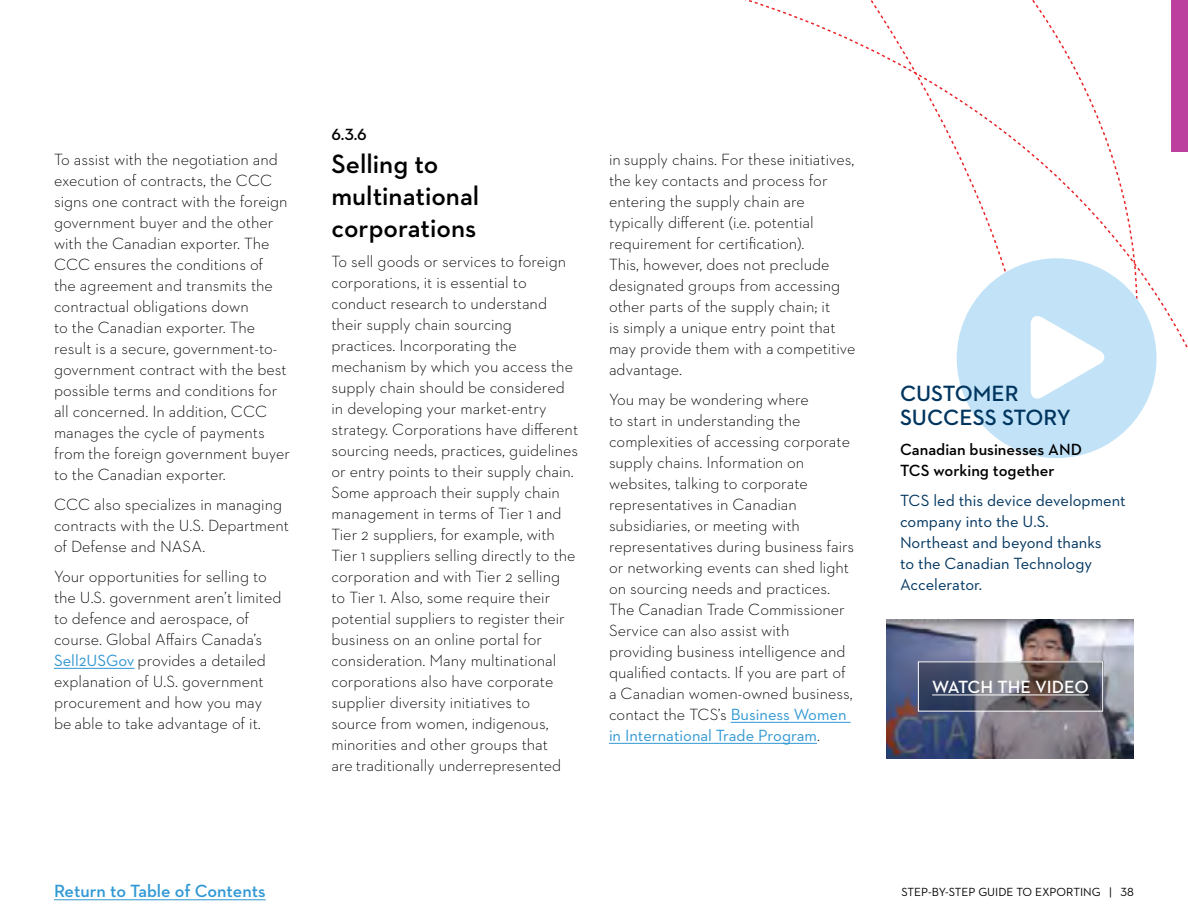
<style>
.page{position:relative;width:1188px;height:918px;background:#fff}
.page>*{position:absolute;margin:0;border:0;box-sizing:border-box;transform-origin:0 0}
.t1{font:600 27px/32.2px "Neutraface 2 Text";color:#000}
.t2{font:600 22.5px/24px "Neutraface 2 Text";color:#00355f}
.t3{font:600 18px "Neutraface 2 Text";letter-spacing:-.005em;color:#3098d4}
.t4{font:600 18px "Neutraface 2 Text";color:#fff}
.t5{font:300 16.5px/21px "Neutraface 2 Text";color:#000}
.t6{font:16.5px/21px "Neutraface 2 Text";color:#00355f}
.t7{font:600 16.5px/21px "Neutraface 2 Text";color:#000}
.t8{font:12px "Neutraface 2 Text";color:#000}
.s1{font-weight:400;color:#3098d4}
</style>
<div class="page">
<hr style="left:54px;top:900px;width:212px;height:1px;background:#3098d4">
<svg style="left:818px;top:0;width:164px;height:325px"></svg>
<svg style="left:982px;top:0;width:206px;height:351px"></svg>
<div style="left:1172px;top:0;width:16px;height:152px;background:#bc419f"></div>
<hr style="left:54px;top:668px;width:81px;height:1px;background:#3098d4">
<hr style="left:731px;top:722px;width:120px;height:1px;background:#3098d4">
<hr style="left:609px;top:743px;width:208px;height:1px;background:#3098d4">
<div style="left:957px;top:258px;width:200px;height:200px;background:#c2e3f7;border-radius:50%"></div>
<svg style="left:1031px;top:316px;width:74px;height:83px"></svg>
<img style="left:886px;top:619px;width:248px;height:139px">
<svg style="left:920px;top:664px;width:181px;height:46px;background:#5c5c67"></svg>
<hr style="left:932px;top:695px;width:157px;height:1px;background:#fff">
<div style="left:918px;top:662px;width:185px;height:50px;border:1px solid #fff"></div>
<p class="t5" style="left:54px;top:149px;width:238px">To assist with the negotiation and execution of contracts, the CCC signs one contract with the foreign government buyer and the other with the Canadian exporter. The<br>CCC ensures the conditions of<br>the agreement and transmits the contractual obligations down<br>to the Canadian exporter. The result is a secure, government-to&shy;government contract with the best possible terms and conditions for all concerned. In addition, CCC manages the cycle of payments from the foreign government buyer to the Canadian exporter.</p>
<p class="t5" style="left:54px;top:494px;width:237px">CCC also specializes in managing contracts with the U.S. Department of Defense and NASA.</p>
<p class="t5" style="left:54px;top:566px;width:229px">Your opportunities for selling to the U.S. government aren’t limited to defence and aerospace, of course. Global Affairs Canada’s<br><span class="s1">Sell2USGov</span> provides a detailed explanation of U.S. government procurement and how you may be able to take advantage of it.</p>
<p class="t7" style="left:331px;top:124px;width:37px">6.3.6</p>
<h1 class="t1" style="left:332px;top:147px;width:149px">Selling to multinational corporations</h1>
<p class="t5" style="left:332px;top:251px;width:248px">To sell goods or services to foreign corporations, it is essential to conduct research to understand their supply chain sourcing practices. Incorporating the mechanism by which you access the supply chain should be considered in developing your market-entry strategy. Corporations have different sourcing needs, practices, guidelines or entry points to their supply chain.<br>Some approach their supply chain management in terms of Tier 1 and Tier 2 suppliers, for example, with Tier 1 suppliers selling directly to the corporation and with Tier 2 selling to Tier 1. Also, some require their potential suppliers to register their business on an online portal for consideration. Many multinational corporations also have corporate supplier diversity initiatives to source from women, indigenous, minorities and other groups that<br>are traditionally underrepresented</p>
<p class="t5" style="left:609px;top:149px;width:248px">in supply chains. For these initiatives, the key contacts and process for entering the supply chain are typically different (i.e. potential requirement for certification).<br>This, however, does not preclude designated groups from accessing other parts of the supply chain; it<br>is simply a unique entry point that may provide them with a competitive advantage.</p>
<p class="t5" style="left:609px;top:389px;width:247px">You may be wondering where<br>to start in understanding the complexities of accessing corporate supply chains. Information on websites, talking to corporate representatives in Canadian subsidiaries, or meeting with representatives during business fairs or networking events can shed light on sourcing needs and practices.<br>The Canadian Trade Commissioner Service can also assist with providing business intelligence and qualified contacts. If you are part of a Canadian women-owned business, contact the TCS’s <span class="s1">Business Women in International Trade Program</span>.</p>
<h2 class="t2" style="left:900px;top:381px;width:172px">CUSTOMER<br>SUCCESS STORY</h2>
<p class="t7" style="left:900px;top:439px;width:183px">Canadian businesses AND<br>TCS working together</p>
<p class="t6" style="left:900px;top:490px;width:227px">TCS led this device development company into the U.S.<br>Northeast and beyond thanks<br>to the Canadian Technology<br>Accelerator.</p>
<p class="t4" style="left:932px;top:676px;width:158px">WATCH THE VIDEO</p>
<p class="t3" style="left:54px;top:880px;width:213px">Return to Table of Contents</p>
<p class="t8" style="left:901px;top:884px;width:234px">STEP-BY-STEP GUIDE TO EXPORTING | 38</p>
</div>
